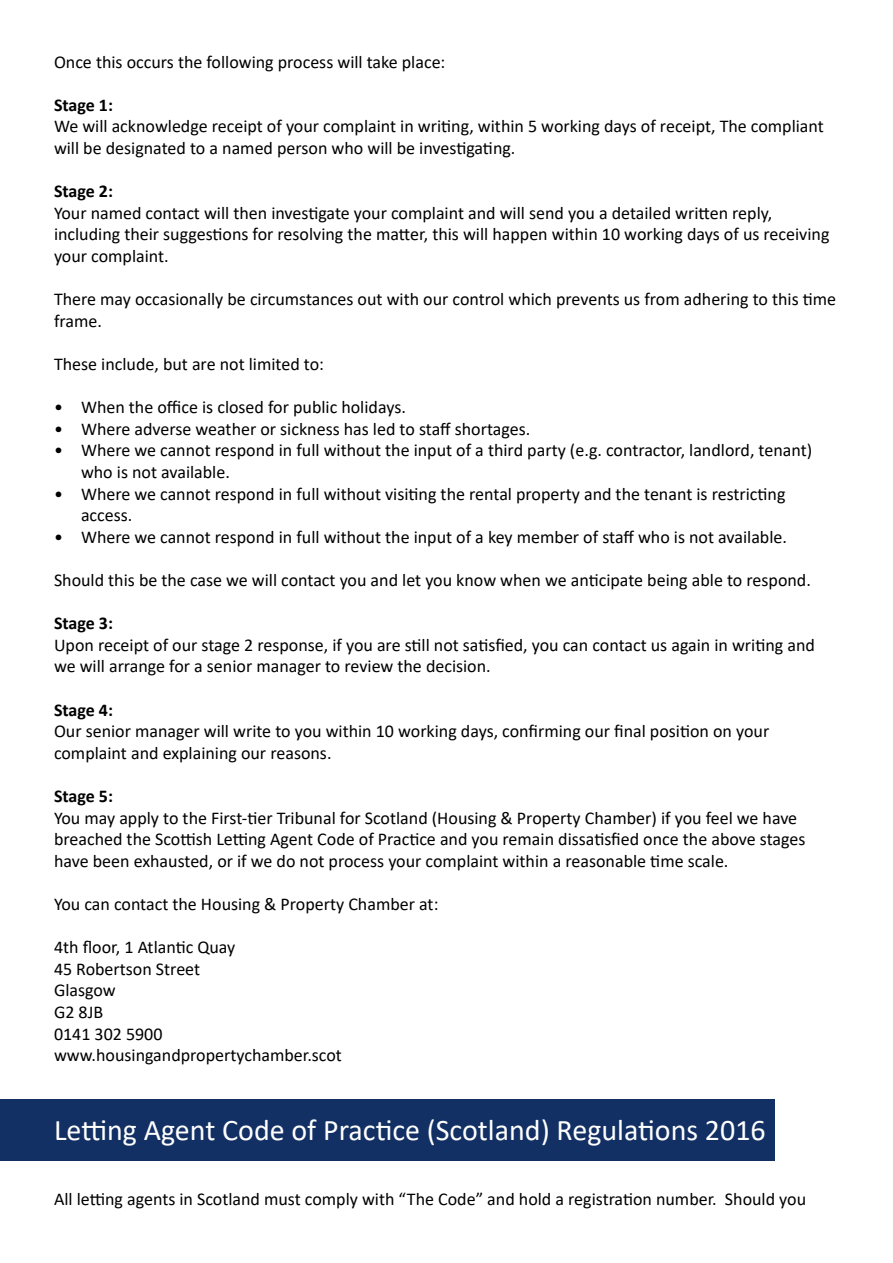
<style>
.page{position:relative;width:893px;height:1263px;background:#fff}
.page>*{position:absolute;margin:0;border:0;box-sizing:border-box;transform-origin:0 0}
.t1{font:30px "Calibri";color:#fff}
.t2{font:18px/21.6px "Calibri";color:#000}
.t3{font:700 18px "Calibri";letter-spacing:-.005em;color:#000}
</style>
<div class="page">
<div style="left:0;top:1099px;width:775px;height:61px;background:#123063"></div>
<p class="t2" style="left:54px;top:50px;width:393px">Once this occurs the following process will take place:</p>
<p class="t3" style="left:54px;top:92px;width:61px">Stage 1:</p>
<p class="t2" style="left:54px;top:115px;width:771px">We will acknowledge receipt of your complaint in writing, within 5 working days of receipt, The compliant will be designated to a named person who will be investigating.</p>
<p class="t3" style="left:54px;top:178px;width:61px">Stage 2:</p>
<p class="t2" style="left:54px;top:201px;width:777px">Your named contact will then investigate your complaint and will send you a detailed written reply, including their suggestions for resolving the matter, this will happen within 10 working days of us receiving your complaint.</p>
<p class="t2" style="left:54px;top:288px;width:784px">There may occasionally be circumstances out with our control which prevents us from adhering to this time frame.</p>
<p class="t2" style="left:54px;top:353px;width:272px">These include, but are not limited to:</p>
<p class="t2" style="left:54px;top:396px;width:353px">• When the office is closed for public holidays.</p>
<p class="t2" style="left:54px;top:417px;width:478px">• Where adverse weather or sickness has led to staff shortages.</p>
<p class="t2" style="left:81px;top:439px;width:733px;text-indent:-27px">• Where we cannot respond in full without the input of a third party (e.g. contractor, landlord, tenant) who is not available.</p>
<p class="t2" style="left:81px;top:482px;width:706px;text-indent:-27px">• Where we cannot respond in full without visiting the rental property and the tenant is restricting access.</p>
<p class="t2" style="left:54px;top:525px;width:734px">• Where we cannot respond in full without the input of a key member of staff who is not available.</p>
<p class="t2" style="left:54px;top:569px;width:758px">Should this be the case we will contact you and let you know when we anticipate being able to respond.</p>
<p class="t3" style="left:54px;top:610px;width:61px">Stage 3:</p>
<p class="t2" style="left:54px;top:633px;width:762px">Upon receipt of our stage 2 response, if you are still not satisfied, you can contact us again in writing and we will arrange for a senior manager to review the decision.</p>
<p class="t3" style="left:54px;top:697px;width:61px">Stage 4:</p>
<p class="t2" style="left:54px;top:720px;width:717px">Our senior manager will write to you within 10 working days, confirming our final position on your complaint and explaining our reasons.</p>
<p class="t3" style="left:54px;top:783px;width:61px">Stage 5:</p>
<p class="t2" style="left:54px;top:806px;width:753px">You may apply to the First-tier Tribunal for Scotland (Housing &amp; Property Chamber) if you feel we have breached the Scottish Letting Agent Code of Practice and you remain dissatisfied once the above stages have been exhausted, or if we do not process your complaint within a reasonable time scale.</p>
<p class="t2" style="left:54px;top:893px;width:386px">You can contact the Housing &amp; Property Chamber at:</p>
<p class="t2" style="left:54px;top:936px;width:289px">4th floor, 1 Atlantic Quay<br>45 Robertson Street<br>Glasgow<br>G2 8JB<br>0141 302 5900 www.housingandpropertychamber.scot</p>
<h1 class="t1" style="left:54px;top:1110px;width:713px">Letting Agent Code of Practice (Scotland) Regulations 2016</h1>
<p class="t2" style="left:54px;top:1188px;width:754px">All letting agents in Scotland must comply with “The Code” and hold a registration number. Should you</p>
</div>
